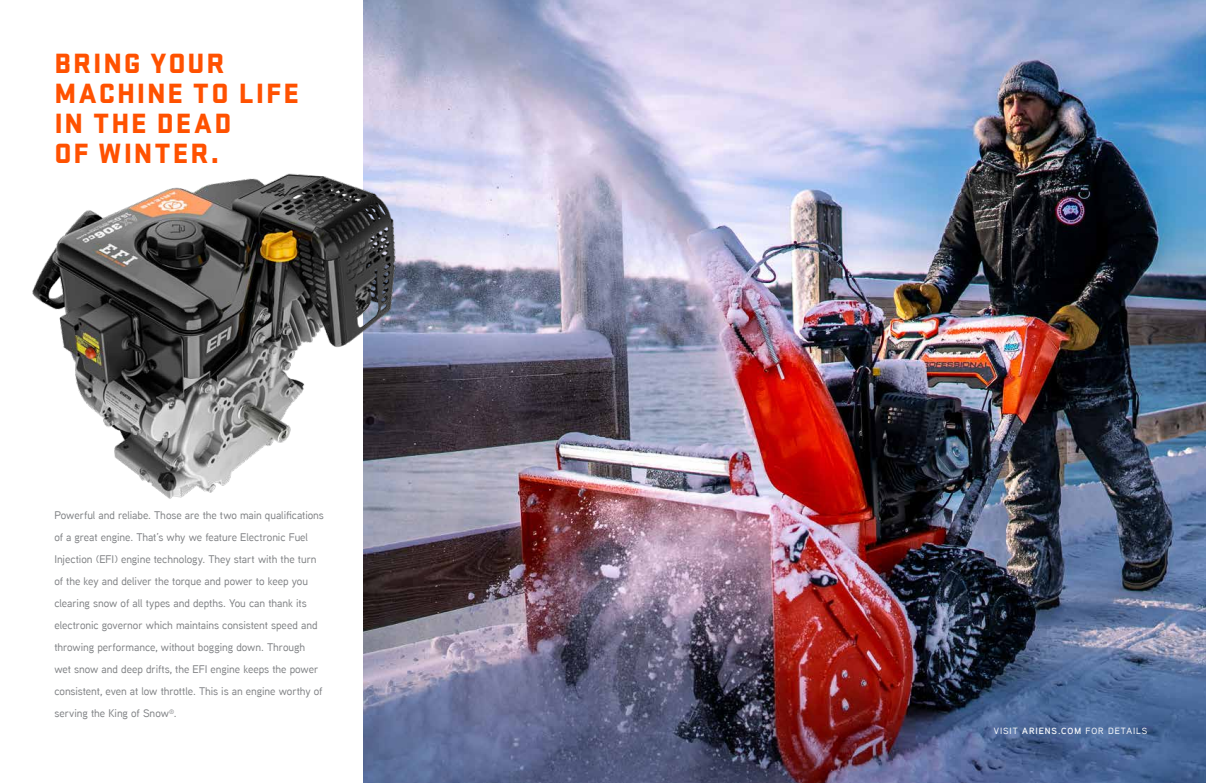
<style>
.page{position:relative;width:1206px;height:783px;background:#fff}
.page>*{position:absolute;margin:0;border:0;box-sizing:border-box;transform-origin:0 0}
.t1{font:900 29px/30px "Stratum 1";letter-spacing:.065em;color:#ff5100}
.t2{font:500 11px/22px "Aaux Next";letter-spacing:-.005em;color:#808285}
.t3{font:500 9px "Aaux Next";letter-spacing:.105em;color:#fff}
.s1{font-weight:600}
</style>
<div class="page">
<img style="left:364px;top:0;width:842px;height:783px">
<img style="left:32px;top:117px;width:378px;height:384px">
<h1 class="t1" style="left:54px;top:46px;width:246px">BRING YOUR<br>MACHINE TO LIFE<br>IN THE DEAD<br>OF WINTER.</h1>
<p class="t2" style="left:54px;top:504px;width:271px">Powerful and reliabe. Those are the two main qualifications of a great engine. That’s why we feature Electronic Fuel Injection (EFI) engine technology. They start with the turn of the key and deliver the torque and power to keep you clearing snow of all types and depths. You can thank its electronic governor which maintains consistent speed and throwing performance, without bogging down. Through wet snow and deep drifts, the EFI engine keeps the power consistent, even at low throttle. This is an engine worthy of serving the King of Snow<sup>®</sup>.</p>
<p class="t3" style="left:994px;top:725px;width:155px">VISIT <span class="s1">ARIENS.COM</span> FOR DETAILS</p>
</div>
